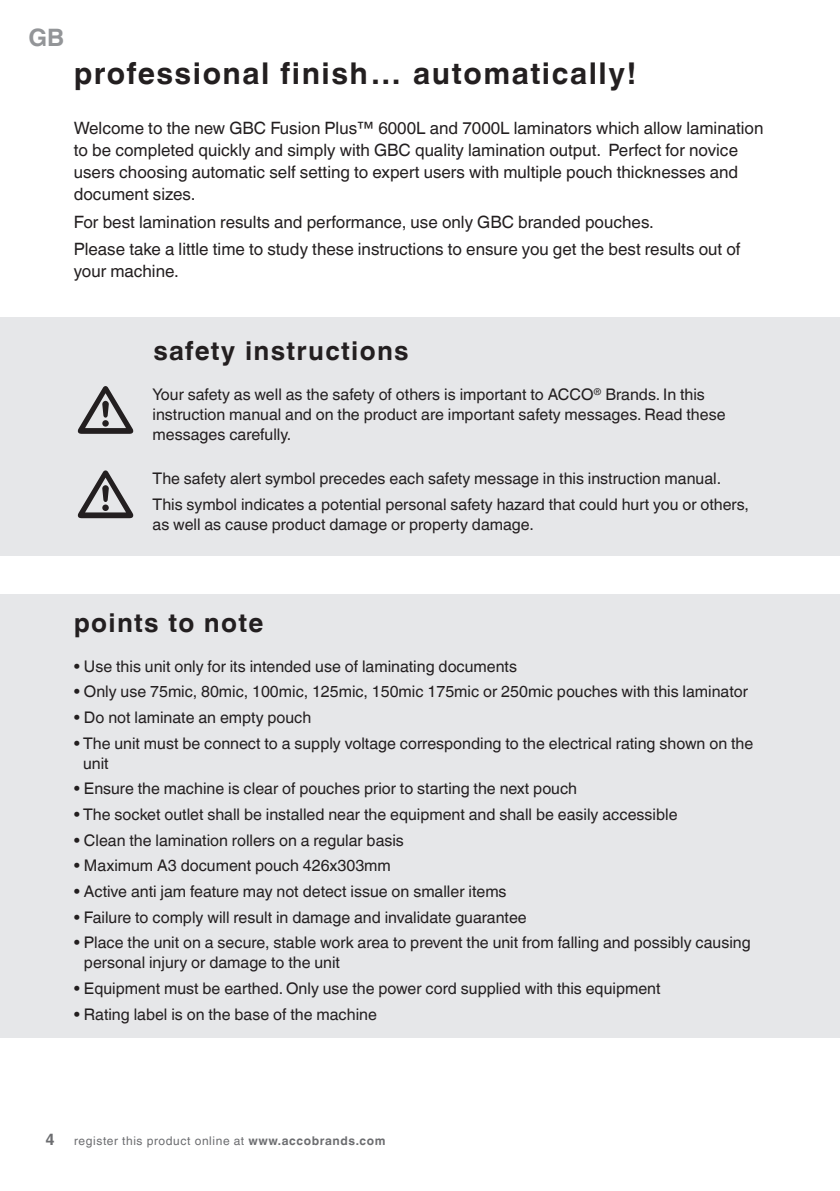
<style>
.page{position:relative;width:840px;height:1191px;background:#fff}
.page>*{position:absolute;margin:0;border:0;box-sizing:border-box;transform-origin:0 0}
.t1{font:700 30px "Helvetica Linotype";letter-spacing:.05em;color:#231f20}
.t2{font:700 26px "Helvetica Linotype";letter-spacing:.05em;color:#231f20}
.t3{font:700 24px "Helvetica Linotype";color:#939598}
.t4{font:17px/22px "Helvetica Linotype";color:#231f20}
.t5{font:16px/20px "Helvetica Linotype";color:#231f20}
.t6{font:12px "Helvetica Linotype";letter-spacing:.05em;color:#6c6d70}
.s1{font-weight:700;font-size:16px}
.s2{font-weight:700}
</style>
<div class="page">
<div style="left:0;top:595px;width:839px;height:442px;background:#e6e7e9"></div>
<div style="left:0;top:317px;width:839px;height:238px;background:#e6e7e9"></div>
<p class="t3" style="left:28px;top:23px;width:37px">GB</p>
<p class="t1" style="left:74px;top:56px;width:564px">professional finish… automatically!</p>
<p class="t4" style="left:74px;top:117px;width:690px">Welcome to the new GBC Fusion Plus™ 6000L and 7000L laminators which allow lamination to be completed quickly and simply with GBC quality lamination output. Perfect for novice users choosing automatic self setting to expert users with multiple pouch thicknesses and document sizes.</p>
<p class="t4" style="left:74px;top:211px;width:581px">For best lamination results and performance, use only GBC branded pouches.</p>
<p class="t4" style="left:74px;top:238px;width:668px">Please take a little time to study these instructions to ensure you get the best results out of your machine.</p>
<p class="t2" style="left:153px;top:336px;width:257px">safety instructions</p>
<p class="t5" style="left:152px;top:384px;width:574px">Your safety as well as the safety of others is important to ACCO<sup>®</sup> Brands. In this instruction manual and on the product are important safety messages. Read these messages carefully.</p>
<p class="t5" style="left:152px;top:469px;width:569px">The safety alert symbol precedes each safety message in this instruction manual.</p>
<p class="t5" style="left:152px;top:494px;width:597px">This symbol indicates a potential personal safety hazard that could hurt you or others, as well as cause product damage or property damage.</p>
<p class="t2" style="left:74px;top:607px;width:191px">points to note</p>
<p class="t5" style="left:74px;top:656px;width:444px">• Use this unit only for its intended use of laminating documents</p>
<p class="t5" style="left:74px;top:681px;width:675px">• Only use 75mic, 80mic, 100mic, 125mic, 150mic 175mic or 250mic pouches with this laminator</p>
<p class="t5" style="left:74px;top:707px;width:239px">• Do not laminate an empty pouch</p>
<p class="t5" style="left:83px;top:733px;width:671px;text-indent:-9px">• The unit must be connect to a supply voltage corresponding to the electrical rating shown on the unit</p>
<p class="t5" style="left:74px;top:779px;width:504px">• Ensure the machine is clear of pouches prior to starting the next pouch</p>
<p class="t5" style="left:74px;top:804px;width:605px">• The socket outlet shall be installed near the equipment and shall be easily accessible</p>
<p class="t5" style="left:74px;top:830px;width:331px">• Clean the lamination rollers on a regular basis</p>
<p class="t5" style="left:74px;top:856px;width:318px">• Maximum A3 document pouch 426x303mm</p>
<p class="t5" style="left:74px;top:881px;width:434px">• Active anti jam feature may not detect issue on smaller items</p>
<p class="t5" style="left:74px;top:907px;width:454px">• Failure to comply will result in damage and invalidate guarantee</p>
<p class="t5" style="left:84px;top:933px;width:668px;text-indent:-10px">• Place the unit on a secure, stable work area to prevent the unit from falling and possibly causing personal injury or damage to the unit</p>
<p class="t5" style="left:74px;top:978px;width:588px">• Equipment must be earthed. Only use the power cord supplied with this equipment</p>
<p class="t5" style="left:74px;top:1004px;width:304px">• Rating label is on the base of the machine</p>
<p class="t6" style="left:45px;top:1134px;width:341px"><span class="s1">4</span> register this product online at <span class="s2">www.accobrands.com</span></p>
</div>
